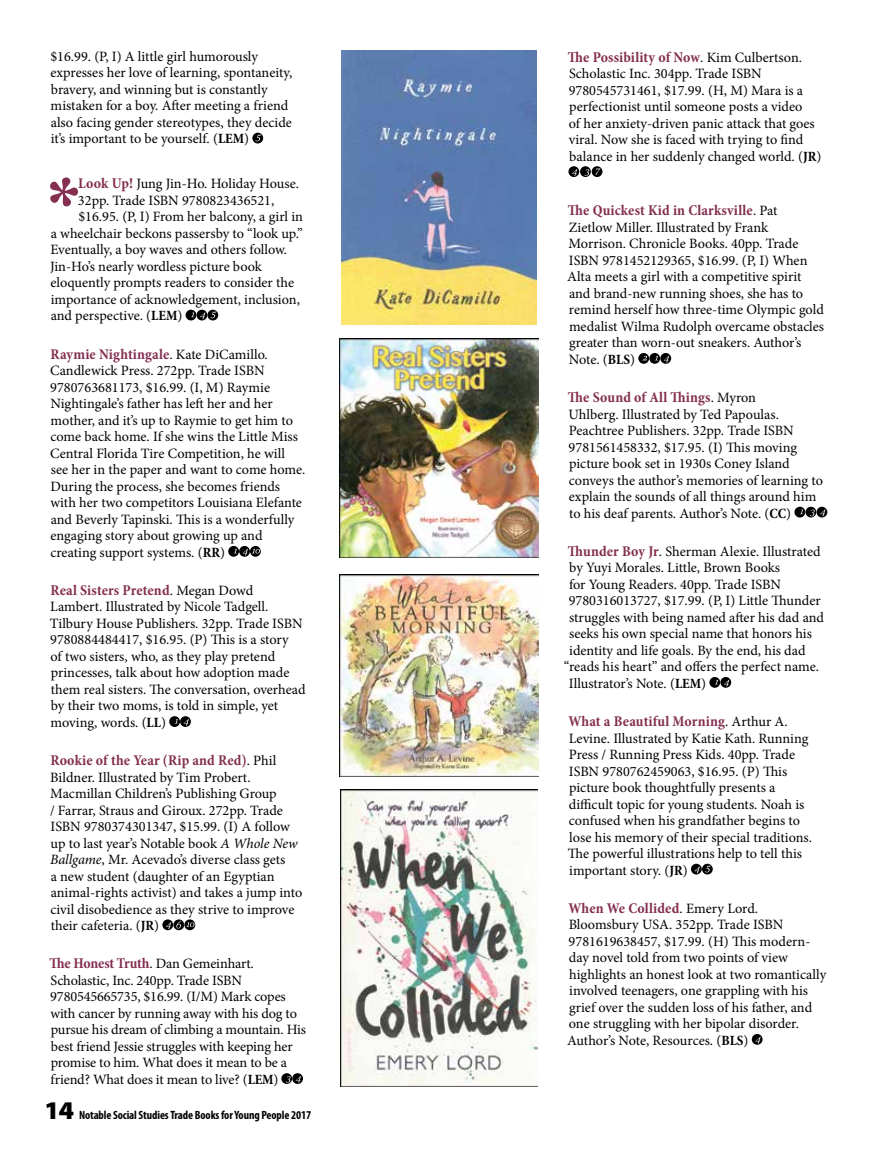
<style>
.page{position:relative;width:878px;height:1161px;background:#fff}
.page>*{position:absolute;margin:0;border:0;box-sizing:border-box;transform-origin:0 0}
.t1{font:700 condensed 15px "Minion Pro";letter-spacing:.01em;color:#842f50}
.t2{font:14.25px/16.5px "Minion Pro";letter-spacing:-.005em;color:#000}
.t3{font:700 condensed 12px "Myriad Pro";letter-spacing:-.01em;color:#000}
.s1{font-weight:700;font-stretch:condensed}
.s2{font-weight:700;font-stretch:condensed;font-size:15px;color:#842f50}
.s3{font-weight:400;font-stretch:normal;font-size:14.25px;color:#000}
.s4{font-style:italic}
.s5{font-weight:900;font-stretch:semi-expanded;font-size:25.5px}
</style>
<div class="page">
<svg style="left:252px;top:133px;width:11px;height:10px"></svg>
<svg style="left:255px;top:134px;width:6px;height:7px"></svg>
<svg style="left:50px;top:177px;width:28px;height:29px"></svg>
<svg style="left:186px;top:310px;width:10px;height:10px"></svg>
<svg style="left:191px;top:313px;width:3px;height:4px"></svg>
<svg style="left:196px;top:310px;width:11px;height:10px"></svg>
<svg style="left:200px;top:312px;width:5px;height:7px"></svg>
<svg style="left:207px;top:310px;width:11px;height:10px"></svg>
<svg style="left:211px;top:311px;width:5px;height:7px"></svg>
<svg style="left:228px;top:546px;width:11px;height:11px"></svg>
<svg style="left:239px;top:546px;width:11px;height:11px"></svg>
<svg style="left:250px;top:546px;width:11px;height:11px"></svg>
<svg style="left:234px;top:549px;width:26px;height:6px"></svg>
<div style="left:169px;top:716px;width:11px;height:11px;background:#000;border-radius:50%"></div>
<svg style="left:180px;top:716px;width:11px;height:11px"></svg>
<svg style="left:175px;top:719px;width:14px;height:7px"></svg>
<svg style="left:162px;top:919px;width:11px;height:11px"></svg>
<svg style="left:173px;top:919px;width:11px;height:11px"></svg>
<svg style="left:184px;top:919px;width:11px;height:11px"></svg>
<svg style="left:166px;top:921px;width:28px;height:8px"></svg>
<svg style="left:281px;top:1073px;width:11px;height:11px"></svg>
<svg style="left:286px;top:1076px;width:4px;height:7px"></svg>
<svg style="left:292px;top:1073px;width:11px;height:11px"></svg>
<svg style="left:296px;top:1076px;width:5px;height:7px"></svg>
<div style="left:568px;top:166px;width:11px;height:11px;background:#000;border-radius:50%"></div>
<svg style="left:572px;top:169px;width:5px;height:7px"></svg>
<svg style="left:580px;top:166px;width:11px;height:11px"></svg>
<svg style="left:584px;top:169px;width:5px;height:7px"></svg>
<svg style="left:591px;top:166px;width:11px;height:11px"></svg>
<svg style="left:595px;top:168px;width:5px;height:7px"></svg>
<svg style="left:638px;top:353px;width:11px;height:11px"></svg>
<svg style="left:642px;top:356px;width:5px;height:4px"></svg>
<div style="left:649px;top:353px;width:11px;height:11px;background:#000;border-radius:50%"></div>
<svg style="left:660px;top:353px;width:11px;height:11px"></svg>
<svg style="left:654px;top:356px;width:15px;height:7px"></svg>
<svg style="left:794px;top:507px;width:11px;height:11px"></svg>
<svg style="left:799px;top:510px;width:4px;height:4px"></svg>
<svg style="left:805px;top:507px;width:11px;height:11px"></svg>
<svg style="left:810px;top:510px;width:4px;height:6px"></svg>
<svg style="left:816px;top:507px;width:11px;height:11px"></svg>
<svg style="left:820px;top:509px;width:5px;height:7px"></svg>
<div style="left:709px;top:677px;width:11px;height:11px;background:#000;border-radius:50%"></div>
<svg style="left:720px;top:677px;width:11px;height:11px"></svg>
<svg style="left:714px;top:680px;width:15px;height:7px"></svg>
<svg style="left:691px;top:864px;width:10px;height:11px"></svg>
<svg style="left:694px;top:866px;width:5px;height:7px"></svg>
<svg style="left:702px;top:864px;width:10px;height:11px"></svg>
<svg style="left:705px;top:866px;width:5px;height:6px"></svg>
<svg style="left:751px;top:1034px;width:11px;height:11px"></svg>
<svg style="left:755px;top:1037px;width:5px;height:7px"></svg>
<img style="left:340px;top:338px;width:198px;height:219px">
<img style="left:340px;top:575px;width:198px;height:202px">
<img style="left:342px;top:51px;width:194px;height:274px">
<img style="left:340px;top:790px;width:197px;height:296px">
<p class="t2" style="left:50px;top:48px;width:243px">$16.99. (P, I) A little girl humorously expresses her love of learning, spontaneity, bravery, and winning but is constantly mistaken for a boy. After meeting a friend also facing gender stereotypes, they decide it’s important to be yourself. (<span class="s1">LEM</span>)</p>
<p class="t2" style="left:78px;top:176px;width:222px"><span class="s2">Look Up!</span> Jung Jin-Ho. Holiday House.</p>
<p class="t2" style="left:78px;top:192px;width:198px">32pp. Trade ISBN 9780823436521,</p>
<p class="t2" style="left:78px;top:209px;width:226px">$16.95. (P, I) From her balcony, a girl in</p>
<p class="t2" style="left:51px;top:225px;width:254px">a wheelchair beckons passersby to “look up.”</p>
<p class="t2" style="left:50px;top:242px;width:238px">Eventually, a boy waves and others follow.</p>
<p class="t2" style="left:50px;top:258px;width:213px">Jin-Ho’s nearly wordless picture book</p>
<p class="t2" style="left:50px;top:275px;width:245px">eloquently prompts readers to consider the</p>
<p class="t2" style="left:51px;top:291px;width:251px">importance of acknowledgement, inclusion,</p>
<p class="t2" style="left:51px;top:308px;width:133px">and perspective. (<span class="s1">LEM</span>)</p>
<p class="t1" style="left:51px;top:344px;width:219px">Raymie Nightingale<span class="s3">. Kate DiCamillo.</span></p>
<p class="t2" style="left:50px;top:363px;width:257px">Candlewick Press. 272pp. Trade ISBN 9780763681173, $16.99. (I, M) Raymie Nightingale’s father has left her and her mother, and it’s up to Raymie to get him to come back home. If she wins the Little Miss Central Florida Tire Competition, he will see her in the paper and want to come home.<br>During the process, she becomes friends with her two competitors Louisiana Elefante and Beverly Tapinski. This is a wonderfully engaging story about growing up and creating support systems. (<span class="s1">RR</span>)</p>
<p class="t1" style="left:51px;top:580px;width:204px">Real Sisters Pretend<span class="s3">. Megan Dowd</span></p>
<p class="t2" style="left:50px;top:599px;width:257px">Lambert. Illustrated by Nicole Tadgell.<br>Tilbury House Publishers. 32pp. Trade ISBN 9780884484417, $16.95. (P) This is a story<br>of two sisters, who, as they play pretend princesses, talk about how adoption made them real sisters. The conversation, overhead by their two moms, is told in simple, yet moving, words. (<span class="s1">LL</span>)</p>
<p class="t1" style="left:51px;top:750px;width:227px">Rookie of the Year (Rip and Red)<span class="s3">. Phil</span></p>
<p class="t2" style="left:50px;top:769px;width:254px">Bildner. Illustrated by Tim Probert.<br>Macmillan Children’s Publishing Group<br>/ Farrar, Straus and Giroux. 272pp. Trade ISBN 9780374301347, $15.99. (I) A follow up to last year’s Notable book <span class="s4">A Whole New Ballgame</span>, Mr. Acevado’s diverse class gets<br>a new student (daughter of an Egyptian animal-rights activist) and takes a jump into civil disobedience as they strive to improve their cafeteria. (<span class="s1">JR</span>)</p>
<p class="t2" style="left:50px;top:956px;width:258px"><span class="s2">The Honest Truth</span>. Dan Gemeinhart.<br>Scholastic, Inc. 240pp. Trade ISBN 9780545665735, $16.99. (I/M) Mark copes with cancer by running away with his dog to pursue his dream of climbing a mountain. His best friend Jessie struggles with keeping her promise to him. What does it mean to be a friend? What does it mean to live? (<span class="s1">LEM</span>)</p>
<p class="t3" style="left:44px;top:1108px;width:268px"><span class="s5">14</span> Notable Social Studies Trade Books for Young People 2017</p>
<p class="t1" style="left:568px;top:46px;width:235px">The Possibility of Now<span class="s3">. Kim Culbertson.</span></p>
<p class="t2" style="left:568px;top:65px;width:254px">Scholastic Inc. 304pp. Trade ISBN 9780545731461, $17.99. (H, M) Mara is a perfectionist until someone posts a video<br>of her anxiety-driven panic attack that goes viral. Now she is faced with trying to find balance in her suddenly changed world. (<span class="s1">JR</span>)</p>
<p class="t1" style="left:568px;top:200px;width:211px">The Quickest Kid in Clarksville<span class="s3">. Pat</span></p>
<p class="t2" style="left:567px;top:219px;width:258px">Zietlow Miller. Illustrated by Frank Morrison. Chronicle Books. 40pp. Trade ISBN 9781452129365, $16.99. (P, I) When Alta meets a girl with a competitive spirit and brand-new running shoes, she has to remind herself how three-time Olympic gold medalist Wilma Rudolph overcame obstacles greater than worn-out sneakers. Author’s Note. (<span class="s1">BLS</span>)</p>
<p class="t1" style="left:568px;top:387px;width:189px">The Sound of All Things<span class="s3">. Myron</span></p>
<p class="t2" style="left:568px;top:406px;width:256px">Uhlberg. Illustrated by Ted Papoulas.<br>Peachtree Publishers. 32pp. Trade ISBN 9781561458332, $17.95. (I) This moving picture book set in 1930s Coney Island conveys the author’s memories of learning to explain the sounds of all things around him to his deaf parents. Author’s Note. (<span class="s1">CC</span>)</p>
<p class="t2" style="left:568px;top:543px;width:254px"><span class="s2">Thunder Boy Jr</span>. Sherman Alexie. Illustrated</p>
<p class="t2" style="left:569px;top:560px;width:212px">by Yuyi Morales. Little, Brown Books</p>
<p class="t2" style="left:569px;top:576px;width:213px">for Young Readers. 40pp. Trade ISBN</p>
<p class="t2" style="left:568px;top:593px;width:253px">9780316013727, $17.99. (P, I) Little Thunder</p>
<p class="t2" style="left:569px;top:609px;width:256px">struggles with being named after his dad and</p>
<p class="t2" style="left:569px;top:626px;width:244px">seeks his own special name that honors his</p>
<p class="t2" style="left:569px;top:642px;width:238px">identity and life goals. By the end, his dad</p>
<p class="t2" style="left:564px;top:659px;width:256px">“reads his heart” and offers the perfect name.</p>
<p class="t2" style="left:569px;top:675px;width:139px">Illustrator’s Note. (<span class="s1">LEM</span>)</p>
<p class="t1" style="left:568px;top:711px;width:221px">What a Beautiful Morning<span class="s3">. Arthur A.</span></p>
<p class="t2" style="left:568px;top:730px;width:245px">Levine. Illustrated by Katie Kath. Running Press / Running Press Kids. 40pp. Trade ISBN 9780762459063, $16.95. (P) This picture book thoughtfully presents a difficult topic for young students. Noah is confused when his grandfather begins to lose his memory of their special traditions.<br>The powerful illustrations help to tell this important story. (<span class="s1">JR</span>)</p>
<p class="t1" style="left:568px;top:898px;width:191px">When We Collided<span class="s3">. Emery Lord.</span></p>
<p class="t2" style="left:567px;top:917px;width:260px">Bloomsbury USA. 352pp. Trade ISBN 9781619638457, $17.99. (H) This modern&shy;day novel told from two points of view highlights an honest look at two romantically involved teenagers, one grappling with his grief over the sudden loss of his father, and one struggling with her bipolar disorder.<br>Author’s Note, Resources. (<span class="s1">BLS</span>)</p>
</div>
